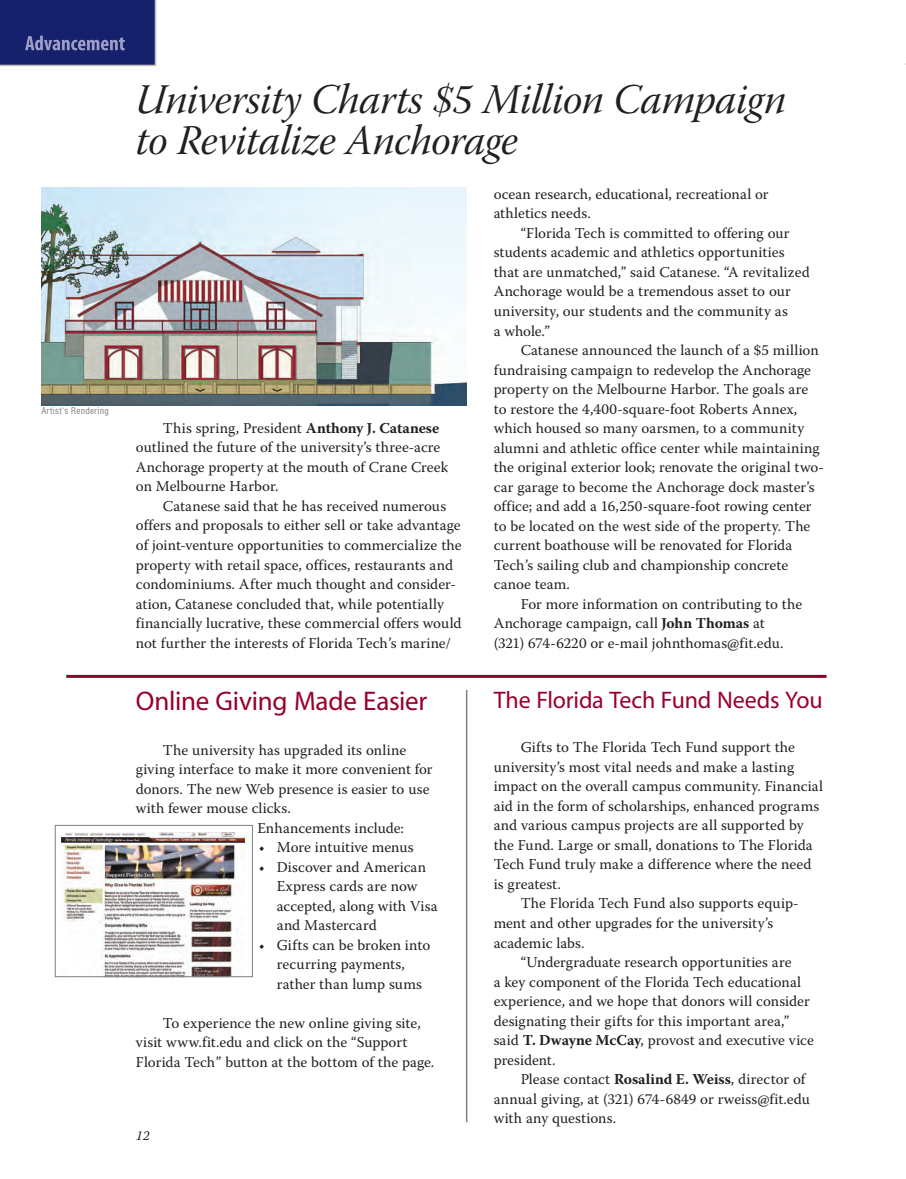
<style>
.page{position:relative;width:906px;height:1179px;background:#fff}
.page>*{position:absolute;margin:0;border:0;box-sizing:border-box;transform-origin:0 0}
.t1{font:42px/40.5px "Warnock Pro It Subh";letter-spacing:-.01em;color:#231f20}
.t2{font:27px "Myriad";letter-spacing:-.01em;color:#98012d}
.t3{font:24px "Myriad";letter-spacing:-.01em;color:#98012d}
.t4{font:15px/19.5px "Warnock Pro";letter-spacing:.005em;color:#231f20}
.t5{font:italic 13.5px "Warnock Pro";color:#231f20}
.t6{font:condensed 9px "Helvetica";letter-spacing:.025em;color:#7e8083}
.s1{font-weight:700}
</style>
<div class="page">
<img style="left:41px;top:188px;width:426px;height:217px">
<hr style="left:66px;top:674px;width:760px;height:3px;background:#900126">
<img style="left:61px;top:832px;width:184px;height:145px">
<div style="left:55px;top:824px;width:198px;height:152px;border:1px solid #7e8083"></div>
<hr style="left:466px;top:689px;width:1px;height:432px;background:#7e8083">
<svg style="left:0;top:0;width:156px;height:66px;background:#222c75"></svg>
<p class="t6" style="left:41px;top:405px;width:69px">Artist's Rendering</p>
<h1 class="t1" style="left:136px;top:84px;width:652px">University Charts $5 Million Campaign to Revitalize Anchorage</h1>
<p class="t4" style="left:494px;top:184px;width:276px">ocean research, educational, recreational or athletics needs.</p>
<p class="t4" style="left:494px;top:223px;width:318px;text-indent:27px">“Florida Tech is committed to offering our students academic and athletics opportunities that are unmatched,” said Catanese. “A revitalized Anchorage would be a tremendous asset to our university, our students and the community as<br>a whole.”</p>
<p class="t4" style="left:494px;top:340px;width:332px;text-indent:27px">Catanese announced the launch of a $5 million fundraising campaign to redevelop the Anchorage property on the Melbourne Harbor. The goals are to restore the 4,400-square-foot Roberts Annex, which housed so many oarsmen, to a community alumni and athletic office center while maintaining the original exterior look; renovate the original two&shy;car garage to become the Anchorage dock master’s office; and add a 16,250-square-foot rowing center to be located on the west side of the property. The current boathouse will be renovated for Florida Tech’s sailing club and championship concrete canoe team.</p>
<p class="t4" style="left:494px;top:593px;width:310px;text-indent:27px">For more information on contributing to the<br>Anchorage campaign, call <span class="s1">John Thomas</span> at<br>(321) 674-6220 or e-mail johnthomas@fit.edu.</p>
<p class="t4" style="left:136px;top:418px;width:314px;text-indent:27px">This spring, President <span class="s1">Anthony J. Catanese </span>outlined the future of the university’s three-acre Anchorage property at the mouth of Crane Creek on Melbourne Harbor.</p>
<p class="t4" style="left:136px;top:496px;width:327px;text-indent:27px">Catanese said that he has received numerous offers and proposals to either sell or take advantage of joint-venture opportunities to commercialize the property with retail space, offices, restaurants and condominiums. After much thought and consider&shy;ation, Catanese concluded that, while potentially financially lucrative, these commercial offers would not further the interests of Florida Tech’s marine/</p>
<h2 class="t2" style="left:136px;top:687px;width:293px">Online Giving Made Easier</h2>
<p class="t4" style="left:163px;top:739px;width:245px">The university has upgraded its online</p>
<p class="t4" style="left:136px;top:759px;width:298px">giving interface to make it more convenient for</p>
<p class="t4" style="left:136px;top:778px;width:295px">donors. The new Web presence is easier to use</p>
<p class="t4" style="left:136px;top:798px;width:156px">with fewer mouse clicks.</p>
<p class="t4" style="left:257px;top:817px;width:148px">Enhancements include:</p>
<p class="t4" style="left:259px;top:837px;width:156px">• More intuitive menus</p>
<p class="t4" style="left:277px;top:856px;width:162px;text-indent:-18px">• Discover and American<br>Express cards are now accepted, along with Visa and Mastercard</p>
<p class="t4" style="left:277px;top:934px;width:155px;text-indent:-18px">• Gifts can be broken into recurring payments, rather than lump sums</p>
<p class="t4" style="left:136px;top:1012px;width:300px;text-indent:27px">To experience the new online giving site, visit www.fit.edu and click on the “Support<br>Florida Tech” button at the bottom of the page.</p>
<p class="t5" style="left:136px;top:1127px;width:15px">12</p>
<h3 class="t3" style="left:494px;top:687px;width:330px">The Florida Tech Fund Needs You</h3>
<p class="t4" style="left:521px;top:737px;width:276px">Gifts to The Florida Tech Fund support the</p>
<p class="t4" style="left:494px;top:756px;width:302px">university’s most vital needs and make a lasting</p>
<p class="t4" style="left:494px;top:776px;width:331px">impact on the overall campus community. Financial</p>
<p class="t4" style="left:494px;top:795px;width:327px">aid in the form of scholarships, enhanced programs</p>
<p class="t4" style="left:494px;top:815px;width:312px">and various campus projects are all supported by</p>
<p class="t4" style="left:494px;top:834px;width:320px">the Fund. Large or small, donations to The Florida</p>
<p class="t4" style="left:494px;top:854px;width:319px">Tech Fund truly make a difference where the need</p>
<p class="t4" style="left:494px;top:873px;width:69px">is greatest.</p>
<p class="t4" style="left:521px;top:893px;width:280px">The Florida Tech Fund also supports equip-</p>
<p class="t4" style="left:494px;top:912px;width:281px">ment and other upgrades for the university’s</p>
<p class="t4" style="left:494px;top:932px;width:92px">academic labs.</p>
<p class="t4" style="left:521px;top:951px;width:272px">“Undergraduate research opportunities are</p>
<p class="t4" style="left:494px;top:971px;width:309px">a key component of the Florida Tech educational</p>
<p class="t4" style="left:494px;top:990px;width:318px">experience, and we hope that donors will consider</p>
<p class="t4" style="left:494px;top:1010px;width:297px">designating their gifts for this important area,”</p>
<p class="t4" style="left:494px;top:1029px;width:322px">said <span class="s1">T. Dwayne McCay</span>, provost and executive vice</p>
<p class="t4" style="left:494px;top:1049px;width:63px">president.</p>
<p class="t4" style="left:521px;top:1068px;width:286px">Please contact <span class="s1">Rosalind E. Weiss</span>, director of</p>
<p class="t4" style="left:494px;top:1088px;width:318px">annual giving, at (321) 674-6849 or rweiss@fit.edu</p>
<p class="t4" style="left:494px;top:1107px;width:124px">with any questions.</p>
</div>
